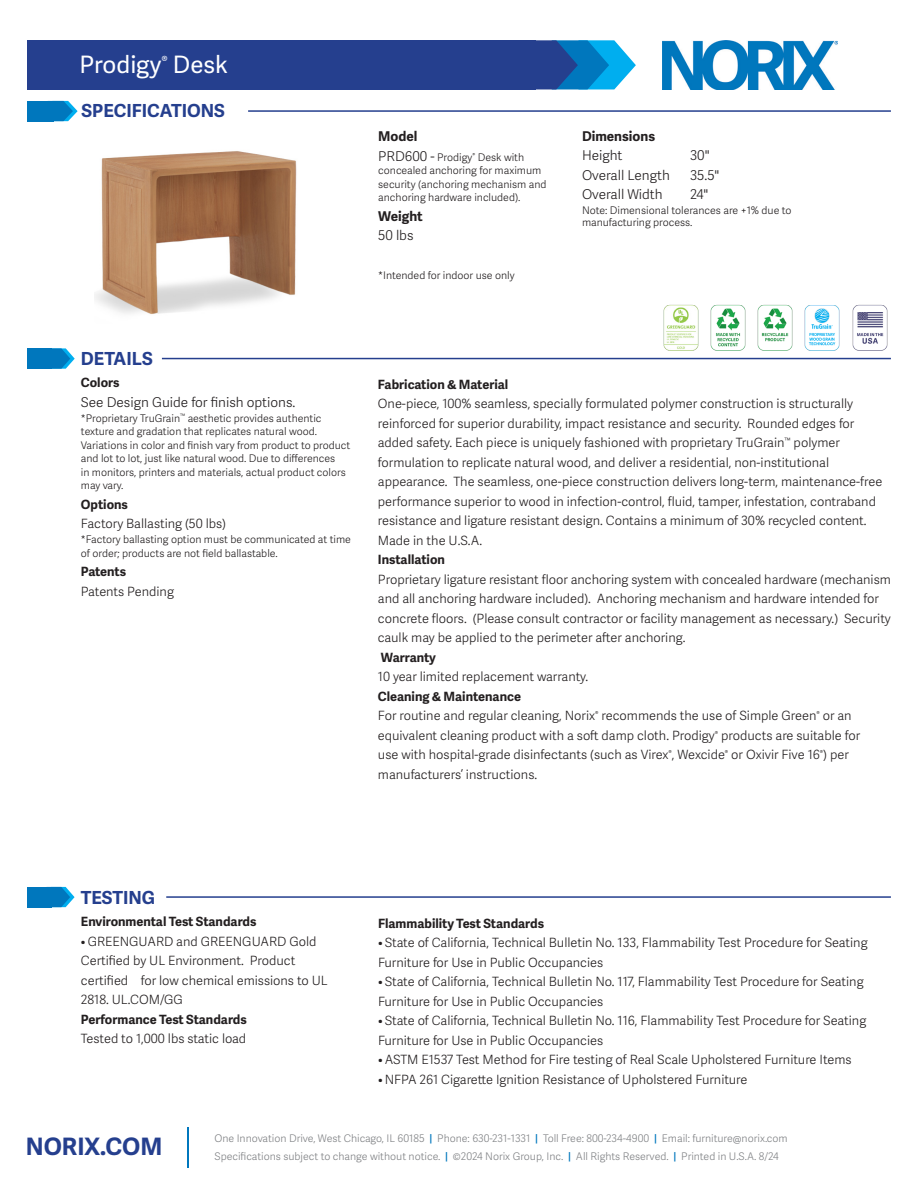
<style>
.page{position:relative;width:918px;height:1188px;background:#fff}
.page>*{position:absolute;margin:0;border:0;box-sizing:border-box;transform-origin:0 0}
.t1{font:24px "Adelle Sans";color:#fff}
.t2{font:700 24px "Adelle Sans";color:#253f8e}
.t3{font:700 18px "Adelle Sans";color:#253f8e}
.t4{font:300 13.5px "Adelle Sans";color:#231f20}
.t5{font:700 13.5px "Adelle Sans";color:#231f20}
.t6{font:300 12.75px/19.5px "Adelle Sans";color:#231f20}
.t7{font:700 12.75px "Adelle Sans";color:#231f20}
.t8{font:300 10.5px/13.5px "Adelle Sans";color:#231f20}
.t9{font:300 10.5px "Adelle Sans";color:#808285}
.s1{font-size:13.5px}
.s2{font-weight:600;color:#0077bd}
</style>
<div class="page">
<hr style="left:187px;top:1127px;width:2px;height:41px;background:#0077bd">
<img style="left:663px;top:40px;width:174px;height:50px">
<svg style="left:535px;top:40px;width:101px;height:49px;background:#2883c2"></svg>
<div style="left:27px;top:40px;width:508px;height:49px;background:#253f8e"></div>
<svg style="left:52px;top:348px;width:23px;height:21px"></svg>
<div style="left:27px;top:348px;width:25px;height:21px;background:#0077bd"></div>
<hr style="left:162px;top:358px;width:729px;height:1px;background:#253f8e">
<svg style="left:52px;top:887px;width:23px;height:20px"></svg>
<div style="left:27px;top:887px;width:25px;height:20px;background:#0077bd"></div>
<hr style="left:166px;top:896px;width:725px;height:2px;background:#253f8e">
<svg style="left:53px;top:101px;width:25px;height:20px"></svg>
<div style="left:27px;top:101px;width:26px;height:20px;background:#0077bd"></div>
<hr style="left:248px;top:110px;width:643px;height:2px;background:#253f8e">
<img style="left:663px;top:304px;width:36px;height:47px">
<img style="left:852px;top:304px;width:36px;height:47px">
<img style="left:757px;top:304px;width:36px;height:47px">
<img style="left:710px;top:304px;width:36px;height:47px">
<img style="left:804px;top:305px;width:36px;height:46px">
<img style="left:94px;top:151px;width:203px;height:164px">
<p class="t1" style="left:79px;top:48px;width:150px">Prodigy<sup>®</sup> Desk</p>
<p class="t3" style="left:82px;top:98px;width:145px">SPECIFICATIONS</p>
<p class="t5" style="left:378px;top:127px;width:41px">Model</p>
<p class="t8" style="left:378px;top:150px;width:170px"><span class="s1">PRD600 -</span> Prodigy<sup>®</sup> Desk with concealed anchoring for maximum security (anchoring mechanism and anchoring hardware included).</p>
<p class="t5" style="left:378px;top:206px;width:46px">Weight</p>
<p class="t4" style="left:378px;top:226px;width:37px">50 lbs</p>
<p class="t8" style="left:378px;top:268px;width:138px">*Intended for indoor use only</p>
<p class="t5" style="left:582px;top:126px;width:75px">Dimensions</p>
<p class="t4" style="left:582px;top:146px;width:42px">Height</p>
<p class="t4" style="left:690px;top:146px;width:21px">30"</p>
<p class="t4" style="left:582px;top:165px;width:90px">Overall Length</p>
<p class="t4" style="left:690px;top:165px;width:31px">35.5"</p>
<p class="t4" style="left:582px;top:185px;width:82px">Overall Width</p>
<p class="t4" style="left:690px;top:185px;width:20px">24"</p>
<p class="t8" style="left:582px;top:204px;width:211px;line-height:12px">Note: Dimensional tolerances are +1% due to manufacturing process.</p>
<p class="t3" style="left:81px;top:346px;width:73px">DETAILS</p>
<p class="t7" style="left:81px;top:373px;width:40px">Colors</p>
<p class="t4" style="left:81px;top:392px;width:216px">See Design Guide for finish options.</p>
<p class="t8" style="left:81px;top:411px;width:271px">*Proprietary TruGrain<sup>™</sup> aesthetic provides authentic texture and gradation that replicates natural wood.<br>Variations in color and finish vary from product to product and lot to lot, just like natural wood. Due to differences<br>in monitors, printers and materials, actual product colors may vary.</p>
<p class="t7" style="left:81px;top:495px;width:49px">Options</p>
<p class="t6" style="left:81px;top:514px;width:147px">Factory Ballasting (50 lbs)</p>
<p class="t8" style="left:81px;top:533px;width:272px">*Factory ballasting option must be communicated at time of order; products are not field ballastable.</p>
<p class="t7" style="left:81px;top:562px;width:47px">Patents</p>
<p class="t6" style="left:81px;top:581px;width:95px">Patents Pending</p>
<p class="t7" style="left:378px;top:375px;width:132px">Fabrication &amp; Material</p>
<p class="t6" style="left:378px;top:394px;width:506px">One-piece, 100% seamless, specially formulated polymer construction is structurally reinforced for superior durability, impact resistance and security. Rounded edges for added safety. Each piece is uniquely fashioned with proprietary TruGrain<sup>™</sup> polymer formulation to replicate natural wood, and deliver a residential, non-institutional appearance. The seamless, one-piece construction delivers long-term, maintenance-free performance superior to wood in infection-control, fluid, tamper, infestation, contraband resistance and ligature resistant design. Contains a minimum of 30% recycled content.</p>
<p class="t6" style="left:378px;top:530px;width:106px">Made in the U.S.A.</p>
<p class="t7" style="left:378px;top:551px;width:69px">Installation</p>
<p class="t6" style="left:378px;top:569px;width:515px">Proprietary ligature resistant floor anchoring system with concealed hardware (mechanism and all anchoring hardware included). Anchoring mechanism and hardware intended for concrete floors. (Please consult contractor or facility management as necessary.) Security caulk may be applied to the perimeter after anchoring.</p>
<p class="t7" style="left:381px;top:648px;width:57px">Warranty</p>
<p class="t6" style="left:378px;top:667px;width:212px">10 year limited replacement warranty.</p>
<p class="t7" style="left:378px;top:687px;width:145px">Cleaning &amp; Maintenance</p>
<p class="t6" style="left:378px;top:706px;width:484px">For routine and regular cleaning, Norix<sup>®</sup> recommends the use of Simple Green<sup>®</sup> or an equivalent cleaning product with a soft damp cloth. Prodigy<sup>®</sup> products are suitable for use with hospital-grade disinfectants (such as Virex<sup>®</sup>, Wexcide<sup>®</sup> or Oxivir Five 16<sup>®</sup>) per manufacturers’ instructions.</p>
<p class="t3" style="left:81px;top:884px;width:76px">TESTING</p>
<p class="t7" style="left:81px;top:913px;width:177px">Environmental Test Standards</p>
<p class="t6" style="left:81px;top:931px;width:248px">• GREENGUARD and GREENGUARD Gold<br>Certified by UL Environment. Product certified for low chemical emissions to UL<br>2818. UL.COM/GG</p>
<p class="t7" style="left:81px;top:1010px;width:167px">Performance Test Standards</p>
<p class="t6" style="left:81px;top:1029px;width:167px">Tested to 1,000 lbs static load</p>
<p class="t7" style="left:378px;top:914px;width:168px">Flammability Test Standards</p>
<p class="t6" style="left:378px;top:932px;width:491px">• State of California, Technical Bulletin No. 133, Flammability Test Procedure for Seating<br>Furniture for Use in Public Occupancies</p>
<p class="t6" style="left:378px;top:971px;width:487px">• State of California, Technical Bulletin No. 117, Flammability Test Procedure for Seating<br>Furniture for Use in Public Occupancies</p>
<p class="t6" style="left:378px;top:1010px;width:490px">• State of California, Technical Bulletin No. 116, Flammability Test Procedure for Seating<br>Furniture for Use in Public Occupancies</p>
<p class="t6" style="left:378px;top:1049px;width:475px">• ASTM E1537 Test Method for Fire testing of Real Scale Upholstered Furniture Items</p>
<p class="t6" style="left:378px;top:1069px;width:371px">• NFPA 261 Cigarette Ignition Resistance of Upholstered Furniture</p>
<h1 class="t2" style="left:26px;top:1129px;width:138px">NORIX.COM</h1>
<p class="t9" style="left:214px;top:1131px;width:575px">One Innovation Drive, West Chicago, IL 60185 <span class="s2">|</span> Phone: 630-231-1331 <span class="s2">|</span> Toll Free: 800-234-4900 <span class="s2">|</span> Email: furniture@norix.com</p>
<p class="t9" style="left:214px;top:1149px;width:566px">Specifications subject to change without notice. <span class="s2">|</span> ©2024 Norix Group, Inc. <span class="s2">|</span> All Rights Reserved. <span class="s2">|</span> Printed in U.S.A. 8/24</p>
</div>
